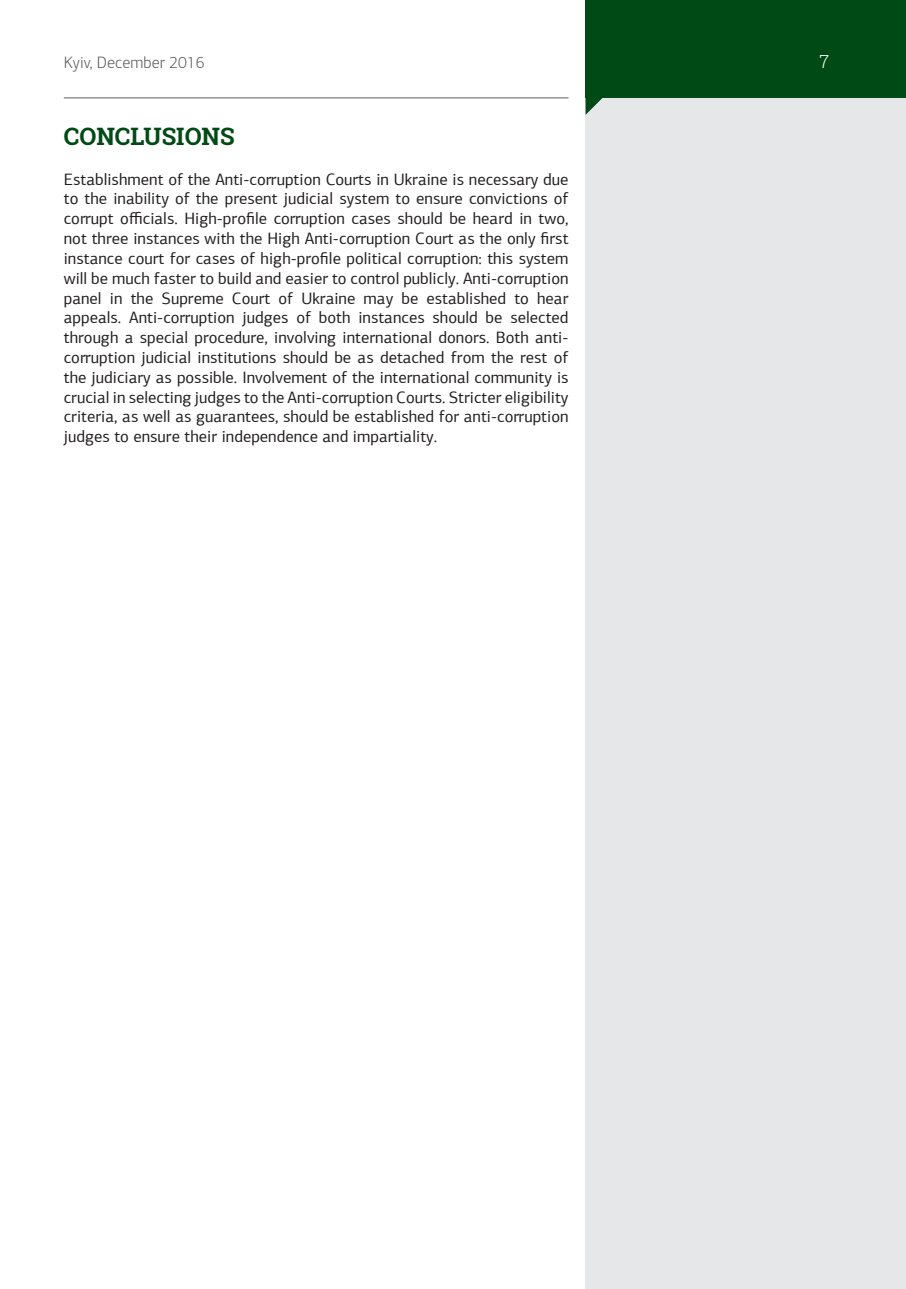
<style>
.page{position:relative;width:906px;height:1289px;background:#fff}
.page>*{position:absolute;margin:0;border:0;box-sizing:border-box;transform-origin:0 0}
.t1{font:700 24px "Roboto Slab";color:#004a15}
.t2{font:300 18px "Roboto Slab";color:#fff}
.t3{font:16.5px/19.8px "PF Agora Sans Pro";color:#231f20;text-align:justify}
.t4{font:300 16.5px "PF Agora Sans Pro";color:#57585a}
</style>
<div class="page">
<div style="left:585px;top:0;width:321px;height:1288px;background:#e6e7e9"></div>
<div style="left:585px;top:0;width:321px;height:98px;background:#004a15"></div>
<hr style="left:64px;top:97px;width:504px;height:2px;background:#939598">
<svg style="left:585px;top:98px;width:18px;height:17px"></svg>
<p class="t4" style="left:64px;top:53px;width:142px">Kyiv, December 2016</p>
<p class="t2" style="left:819px;top:49px;width:11px">7</p>
<p class="t1" style="left:64px;top:120px;width:172px">CONCLUSIONS</p>
<p class="t3" style="left:64px;top:169px;width:506px">Establishment of the Anti-corruption Courts in Ukraine is necessary due to the inability of the present judicial system to ensure convictions of corrupt officials. High-profile corruption cases should be heard in two, not three instances with the High Anti-corruption Court as the only first instance court for cases of high-profile political corruption: this system will be much faster to build and easier to control publicly. Anti-corruption panel in the Supreme Court of Ukraine may be established to hear appeals. Anti-corruption judges of both instances should be selected through a special procedure, involving international donors. Both anti&shy;corruption judicial institutions should be as detached from the rest of the judiciary as possible. Involvement of the international community is crucial in selecting judges to the Anti-corruption Courts. Stricter eligibility criteria, as well as guarantees, should be established for anti-corruption judges to ensure their independence and impartiality.</p>
</div>
